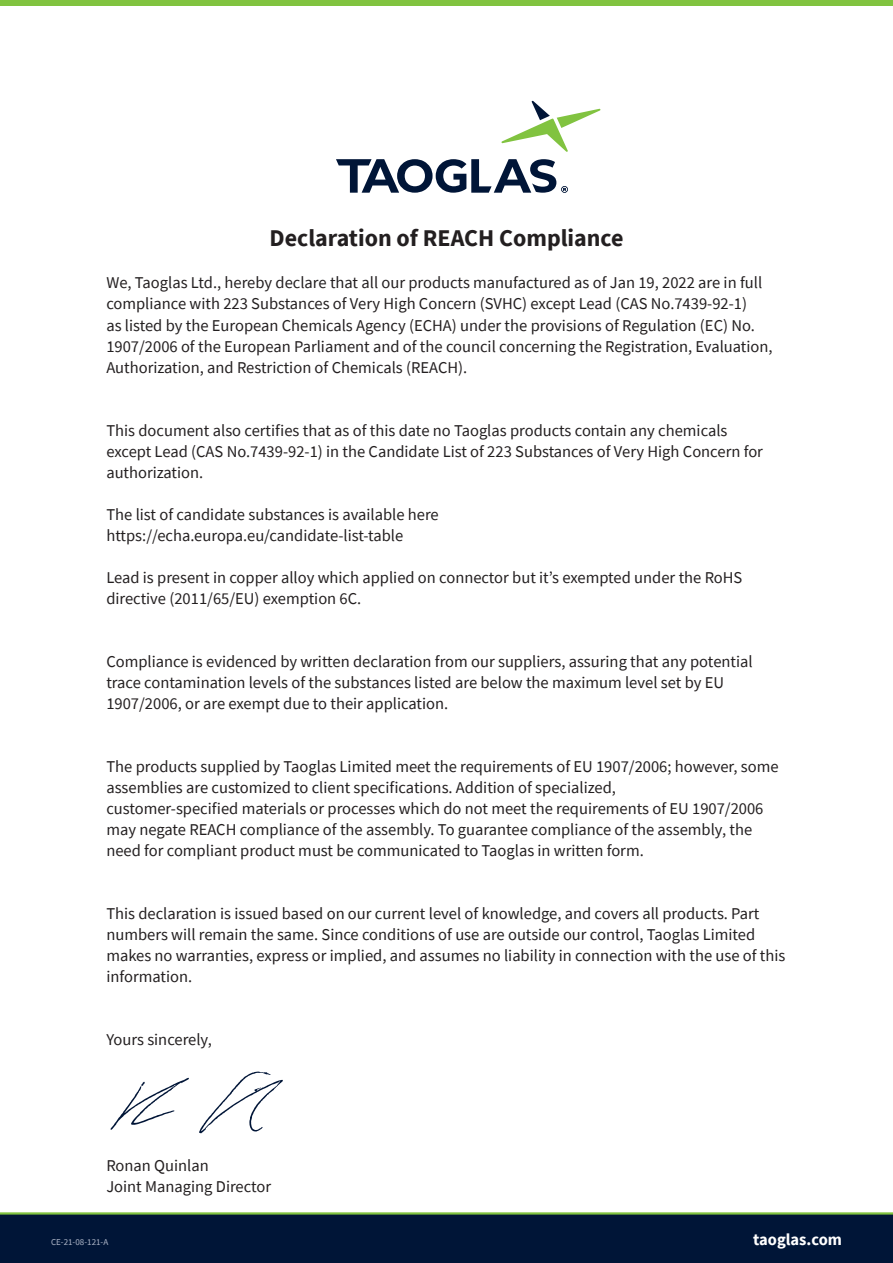
<style>
.page{position:relative;width:893px;height:1263px;background:#fff}
.page>*{position:absolute;margin:0;border:0;box-sizing:border-box;transform-origin:0 0}
.t1{font:700 24px "Source Sans Pro";color:#231f20}
.Bodytext{font:16.5px/21px "Source Sans Pro";color:#231f20}
.t2{font:700 16.5px "Source Sans Pro";color:#fff}
.t3{font:9px "Source Sans Pro";color:#adb5c7}
</style>
<div class="page">
<div style="left:0;top:1212px;width:893px;height:51px;background:#001537"></div>
<div style="left:0;top:0;width:893px;height:6px;background:#81c340"></div>
<svg style="left:501px;top:100px;width:100px;height:52px"></svg>
<svg style="left:336px;top:159px;width:232px;height:34px"></svg>
<svg style="left:110px;top:1078px;width:79px;height:52px"></svg>
<svg style="left:199px;top:1071px;width:84px;height:62px"></svg>
<p class="t1" style="left:269px;top:222px;width:356px">Declaration of REACH Compliance</p>
<p class="Bodytext" style="left:106px;top:272px;width:668px">We, Taoglas Ltd., hereby declare that all our products manufactured as of Jan 19, 2022 are in full compliance with 223 Substances of Very High Concern (SVHC) except Lead (CAS No.7439-92-1)<br>as listed by the European Chemicals Agency (ECHA) under the provisions of Regulation (EC) No.<br>1907/2006 of the European Parliament and of the council concerning the Registration, Evaluation, Authorization, and Restriction of Chemicals (REACH).</p>
<p class="Bodytext" style="left:106px;top:419px;width:658px">This document also certifies that as of this date no Taoglas products contain any chemicals except Lead (CAS No.7439-92-1) in the Candidate List of 223 Substances of Very High Concern for authorization.</p>
<p class="Bodytext" style="left:106px;top:503px;width:334px">The list of candidate substances is available here</p>
<p class="Bodytext" style="left:106px;top:524px;width:298px">https://echa.europa.eu/candidate-list-table</p>
<p class="Bodytext" style="left:106px;top:566px;width:638px">Lead is present in copper alloy which applied on connector but it’s exempted under the RoHS directive (2011/65/EU) exemption 6C.</p>
<p class="Bodytext" style="left:106px;top:650px;width:648px">Compliance is evidenced by written declaration from our suppliers, assuring that any potential trace contamination levels of the substances listed are below the maximum level set by EU<br>1907/2006, or are exempt due to their application.</p>
<p class="Bodytext" style="left:106px;top:755px;width:674px">The products supplied by Taoglas Limited meet the requirements of EU 1907/2006; however, some assemblies are customized to client specifications. Addition of specialized,</p>
<p class="Bodytext" style="left:106px;top:797px;width:659px">customer-specified materials or processes which do not meet the requirements of EU 1907/2006 may negate REACH compliance of the assembly. To guarantee compliance of the assembly, the need for compliant product must be communicated to Taoglas in written form.</p>
<p class="Bodytext" style="left:106px;top:902px;width:681px">This declaration is issued based on our current level of knowledge, and covers all products. Part numbers will remain the same. Since conditions of use are outside our control, Taoglas Limited makes no warranties, express or implied, and assumes no liability in connection with the use of this information.</p>
<p class="Bodytext" style="left:106px;top:1028px;width:107px">Yours sincerely,</p>
<p class="Bodytext" style="left:106px;top:1154px;width:104px">Ronan Quinlan</p>
<p class="Bodytext" style="left:106px;top:1175px;width:166px">Joint Managing Director</p>
<p class="t3" style="left:51px;top:1236px;width:59px">CE-21-08-121-A</p>
<p class="t2" style="left:753px;top:1228px;width:90px">taoglas.com</p>
</div>
